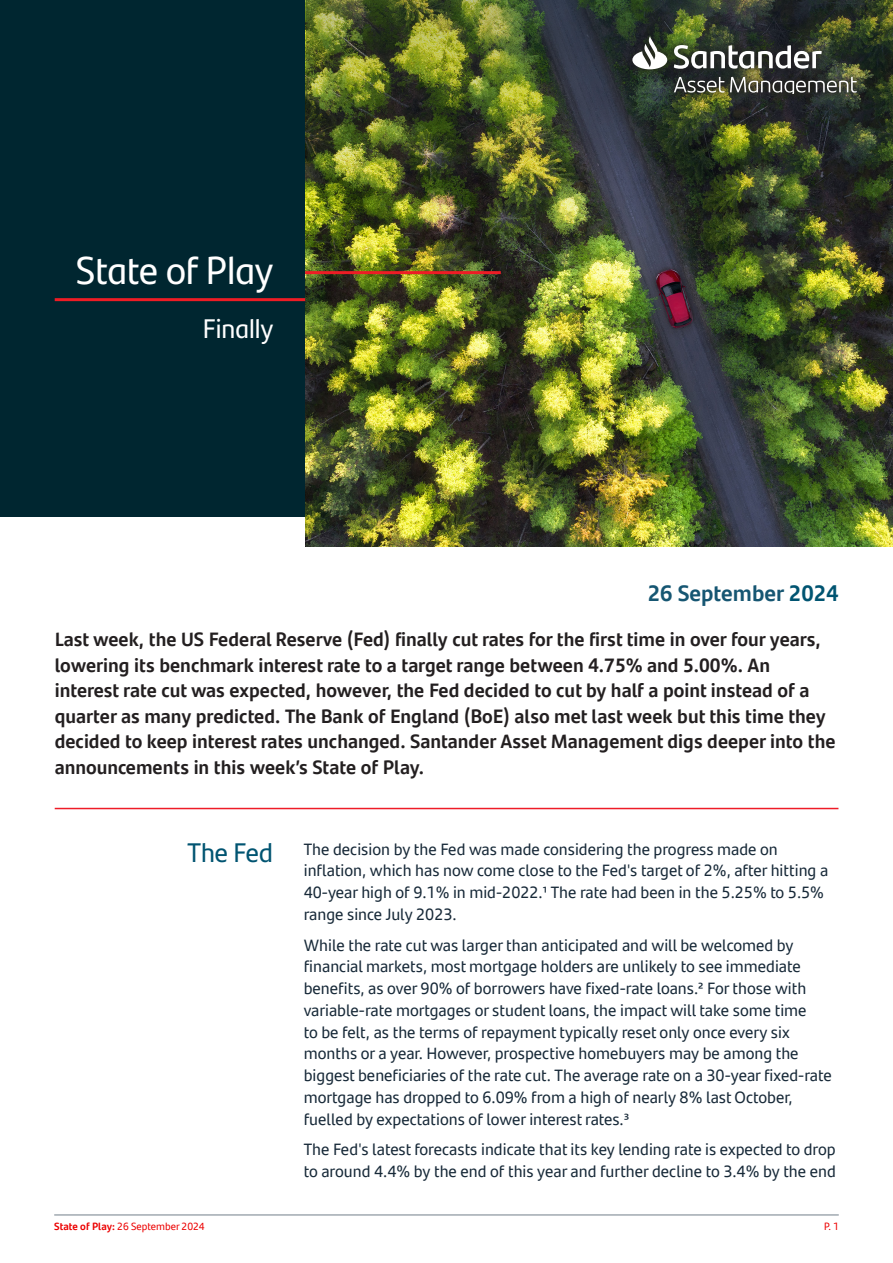
<style>
.page{position:relative;width:893px;height:1263px;background:#fff}
.page>*{position:absolute;margin:0;border:0;box-sizing:border-box;transform-origin:0 0}
.t1{font:39px "Santander Headline";color:#fff}
.t2{font:27px "Santander Headline";color:#fff}
.t3{font:27px "Santander Headline";color:#005471}
.t4{font:700 22.5px "Santander Text";color:#165672}
.t5{font:700 19.5px/25.5px "Santander Text";color:#231f20}
.t6{font:16.5px/21.8px "Santander Text";color:#172938}
.t7{font:10.5px "Santander Text";color:#ec0000}
.t8{font:10.5px "Santander Headline";color:#ec0000}
.s1{color:#005471}
.s2{font-weight:700}
</style>
<div class="page">
<hr style="left:54px;top:1215px;width:785px;height:1px;background:#727f8a">
<div style="left:0;top:0;width:328px;height:516px;background:#002630"></div>
<img style="left:305px;top:0;width:588px;height:547px">
<img style="left:306px;top:0;width:587px;height:255px">
<hr style="left:55px;top:298px;width:250px;height:3px;background:#ee1c25">
<div style="left:623px;top:27px;width:243px;height:76px;background:#231f20;opacity:.75"></div>
<svg style="left:632px;top:36px;width:225px;height:57px"></svg>
<hr style="left:305px;top:271px;width:196px;height:3px;background:#ee1c25">
<hr style="left:55px;top:808px;width:783px;height:1px;background:#ee1c27">
<p class="t1" style="left:76px;top:241px;width:199px">State of Play</p>
<p class="t2" style="left:203px;top:309px;width:71px">Finally</p>
<p class="t4" style="left:648px;top:576px;width:192px">26 September <span class="s1">2024</span></p>
<p class="t5" style="left:55px;top:625px;width:782px">Last week, the US Federal Reserve (Fed) finally cut rates for the first time in over four years, lowering its benchmark interest rate to a target range between 4.75% and 5.00%. An interest rate cut was expected, however, the Fed decided to cut by half a point instead of a quarter as many predicted. The Bank of England (BoE) also met last week but this time they decided to keep interest rates unchanged. Santander Asset Management digs deeper into the announcements in this week’s State of Play.</p>
<p class="t3" style="left:188px;top:832px;width:87px">The Fed</p>
<p class="t6" style="left:304px;top:837px;width:526px">The decision by the Fed was made considering the progress made on inflation, which has now come close to the Fed's target of 2%, after hitting a 40-year high of 9.1% in mid-2022.1 The rate had been in the 5.25% to 5.5% range since July 2023.</p>
<p class="t6" style="left:304px;top:933px;width:529px">While the rate cut was larger than anticipated and will be welcomed by financial markets, most mortgage holders are unlikely to see immediate benefits, as over 90% of borrowers have fixed-rate loans.2 For those with variable-rate mortgages or student loans, the impact will take some time<br>to be felt, as the terms of repayment typically reset only once every six months or a year. However, prospective homebuyers may be among the biggest beneficiaries of the rate cut. The average rate on a 30-year fixed-rate mortgage has dropped to 6.09% from a high of nearly 8% last October, fuelled by expectations of lower interest rates.3</p>
<p class="t6" style="left:304px;top:1138px;width:534px">The Fed's latest forecasts indicate that its key lending rate is expected to drop to around 4.4% by the end of this year and further decline to 3.4% by the end</p>
<p class="t7" style="left:54px;top:1218px;width:152px"><span class="s2">State of Play:</span> 26 September 2024</p>
<p class="t8" style="left:824px;top:1218px;width:16px">P. 1</p>
</div>
